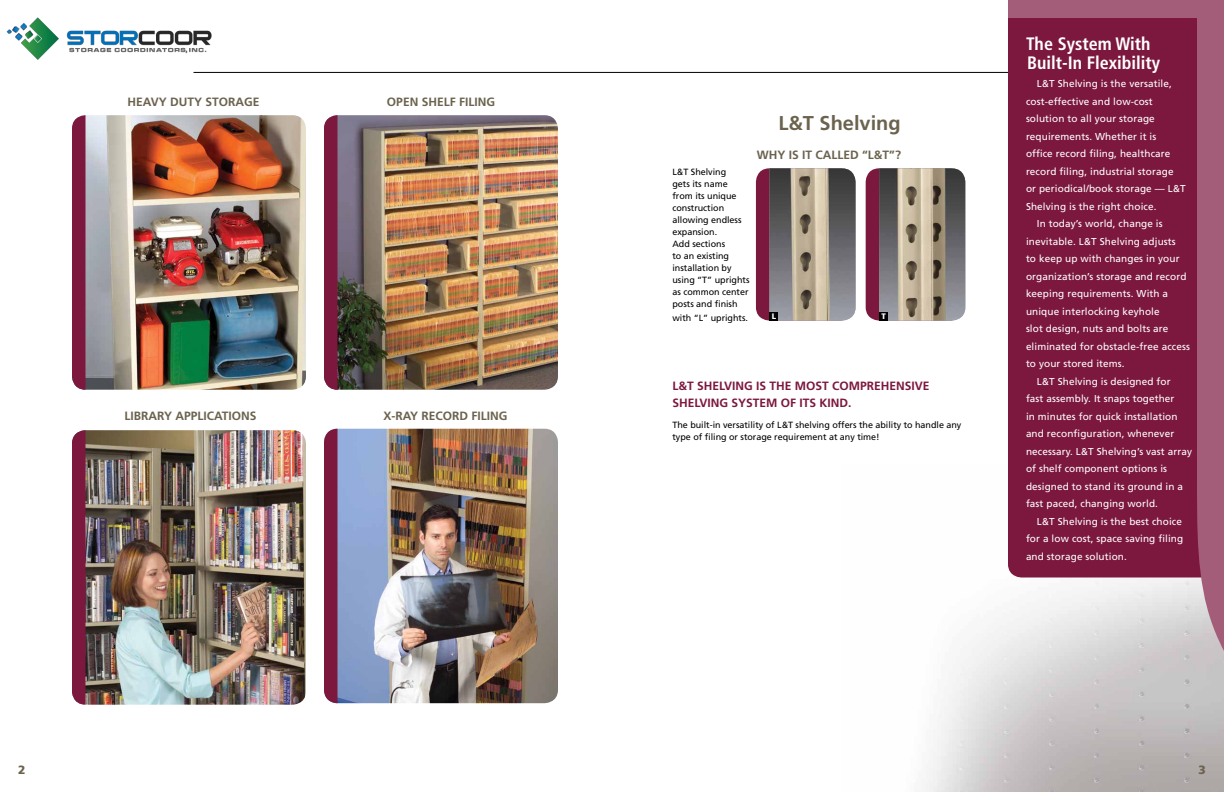
<style>
.page{position:relative;width:1224px;height:792px;background:#fff}
.page>*{position:absolute;margin:0;border:0;box-sizing:border-box;transform-origin:0 0}
.t1{font:700 20px "Frutiger LT Std";color:#6b634e}
.t2{font:700 condensed 18px/20px "Frutiger LT Std";color:#fff}
.t3{font:700 12px "Frutiger LT Std";color:#6b634e}
.t4{font:700 12px "Frutiger LT Std";color:#7c183e}
.t5{font:900 12px "Frutiger LT Std";color:#6b634e}
.t6{font:10px "Frutiger LT Std";letter-spacing:.01em;color:#fff}
.t7{font:9px/12px "Frutiger LT Std";letter-spacing:-.005em;color:#000}
.t8{font:900 8px "Frutiger LT Std";color:#fff}
</style>
<div class="page">
<img style="left:925px;top:621px;width:299px;height:171px">
<img style="left:338px;top:429px;width:220px;height:274px">
<img style="left:86px;top:115px;width:220px;height:275px">
<img style="left:86px;top:430px;width:220px;height:275px">
<img style="left:338px;top:115px;width:220px;height:275px">
<svg style="left:72px;top:430px;width:14px;height:275px;background:#7d1f42"></svg>
<svg style="left:324px;top:115px;width:14px;height:275px;background:#7d1f43"></svg>
<svg style="left:72px;top:115px;width:14px;height:275px;background:#802146"></svg>
<svg style="left:324px;top:429px;width:14px;height:274px;background:#7e2046"></svg>
<hr style="left:194px;top:72px;width:994px;height:1px;background:#000">
<div style="left:756px;top:168px;width:13px;height:153px;background:#7c183e"></div>
<img style="left:769px;top:168px;width:87px;height:153px">
<div style="left:866px;top:168px;width:13px;height:153px;background:#7c183e"></div>
<img style="left:879px;top:168px;width:86px;height:153px">
<div style="left:769px;top:312px;width:9px;height:9px;background:#000"></div>
<div style="left:879px;top:312px;width:9px;height:9px;background:#000"></div>
<svg style="left:1008px;top:0;width:216px;height:666px;background:#8e3b5a"></svg>
<img style="left:66px;top:30px;width:146px;height:24px">
<img style="left:6px;top:17px;width:53px;height:43px">
<p class="t3" style="left:127px;top:95px;width:9px">HEAVY</p>
<p class="t3" style="left:170px;top:95px;width:18px">DUTY</p>
<p class="t3" style="left:206px;top:95px;width:16px">STORA</p>
<p class="t3" style="left:244px;top:95px;width:15px">GE</p>
<p class="t3" style="left:387px;top:95px;width:18px">OPEN</p>
<p class="t3" style="left:422px;top:95px;width:23px">SHELF</p>
<p class="t3" style="left:459px;top:95px;width:12px">FILIN</p>
<p class="t3" style="left:486px;top:95px;width:10px">G</p>
<p class="t3" style="left:125px;top:408px;width:14px">LIBRARY</p>
<p class="t3" style="left:176px;top:408px;width:17px">APPLICATIONS</p>
<p class="t3" style="left:383px;top:408px;width:55px">X-RAY RECORD</p>
<p class="t3" style="left:472px;top:408px;width:12px">FILIN</p>
<p class="t3" style="left:499px;top:408px;width:10px">G</p>
<h1 class="t1" style="left:778px;top:112px;width:124px">L&amp;T SHELVING</h1>
<p class="t3" style="left:757px;top:148px;width:67px">WHYIS IT CALLED</p>
<p class="t3" style="left:862px;top:148px;width:40px">“L&amp;T”?</p>
<p class="t7" style="left:672px;top:166px;width:79px">L&amp;T Shelving<br>gets its name from its unique construction allowing endless expansion.<br>Add sections<br>to an existing installation by using “T” uprights as common center posts and finish</p>
<p class="t7" style="left:672px;top:312px;width:77px">with “L” uprights.</p>
<p class="t8" style="left:772px;top:311px;width:6px">L</p>
<p class="t8" style="left:881px;top:311px;width:6px">T</p>
<p class="t4" style="left:672px;top:379px;width:47px">L&amp;T SHELVIN</p>
<p class="t4" style="left:744px;top:379px;width:60px">G IS THE MOST</p>
<p class="t4" style="left:832px;top:379px;width:9px">COMPRE</p>
<p class="t4" style="left:881px;top:379px;width:17px">HENSIVE</p>
<p class="t4" style="left:672px;top:395px;width:23px">SHELVIN</p>
<p class="t4" style="left:719px;top:395px;width:21px">G SYSTEM</p>
<p class="t4" style="left:781px;top:395px;width:72px">OFITS KIND.</p>
<p class="t7" style="left:672px;top:419px;width:290px">The built-in versatility of L&amp;T shelving offers the ability to handle any type of filing or storage requirement at any time!</p>
<h2 class="t2" style="left:1026px;top:33px;width:136px">The System With<br>Built-In Flexibility</h2>
<p class="t6" style="left:1037px;top:78px;width:137px">L&amp;T Shelving is the versatile,</p>
<p class="t6" style="left:1026px;top:95px;width:128px">cost-effective and low-cost</p>
<p class="t6" style="left:1026px;top:113px;width:130px">solution to all your storage</p>
<p class="t6" style="left:1026px;top:130px;width:132px">requirements. Whether it is</p>
<p class="t6" style="left:1026px;top:148px;width:146px">office record filing, healthcare</p>
<p class="t6" style="left:1026px;top:165px;width:149px">record filing, industrial storage</p>
<p class="t6" style="left:1026px;top:183px;width:161px">or periodical/book storage — L&amp;T</p>
<p class="t6" style="left:1026px;top:200px;width:132px">Shelving is the right choice.</p>
<p class="t6" style="left:1037px;top:218px;width:127px">In today’s world, change is</p>
<p class="t6" style="left:1026px;top:235px;width:151px">inevitable. L&amp;T Shelving adjusts</p>
<p class="t6" style="left:1026px;top:253px;width:155px">to keep up with changes in your</p>
<p class="t6" style="left:1026px;top:270px;width:162px">organization’s storage and record</p>
<p class="t6" style="left:1026px;top:288px;width:144px">keeping requirements. With a</p>
<p class="t6" style="left:1026px;top:305px;width:135px">unique interlocking keyhole</p>
<p class="t6" style="left:1026px;top:323px;width:144px">slot design, nuts and bolts are</p>
<p class="t6" style="left:1026px;top:340px;width:166px">eliminated for obstacle-free access</p>
<p class="t6" style="left:1026px;top:358px;width:100px">to your stored items.</p>
<p class="t6" style="left:1037px;top:375px;width:135px">L&amp;T Shelving is designed for</p>
<p class="t6" style="left:1026px;top:393px;width:150px">fast assembly. It snaps together</p>
<p class="t6" style="left:1026px;top:410px;width:153px">in minutes for quick installation</p>
<p class="t6" style="left:1026px;top:428px;width:150px">and reconfiguration, whenever</p>
<p class="t6" style="left:1026px;top:445px;width:168px">necessary. L&amp;T Shelving’s vast array</p>
<p class="t6" style="left:1026px;top:463px;width:143px">of shelf component options is</p>
<p class="t6" style="left:1026px;top:480px;width:159px">designed to stand its ground in a</p>
<p class="t6" style="left:1026px;top:498px;width:134px">fast paced, changing world.</p>
<p class="t6" style="left:1037px;top:515px;width:147px">L&amp;T Shelving is the best choice</p>
<p class="t6" style="left:1026px;top:533px;width:159px">for a low cost, space saving filing</p>
<p class="t6" style="left:1026px;top:550px;width:102px">and storage solution.</p>
<p class="t5" style="left:18px;top:763px;width:9px">2</p>
<p class="t5" style="left:1199px;top:763px;width:9px">3</p>
</div>
